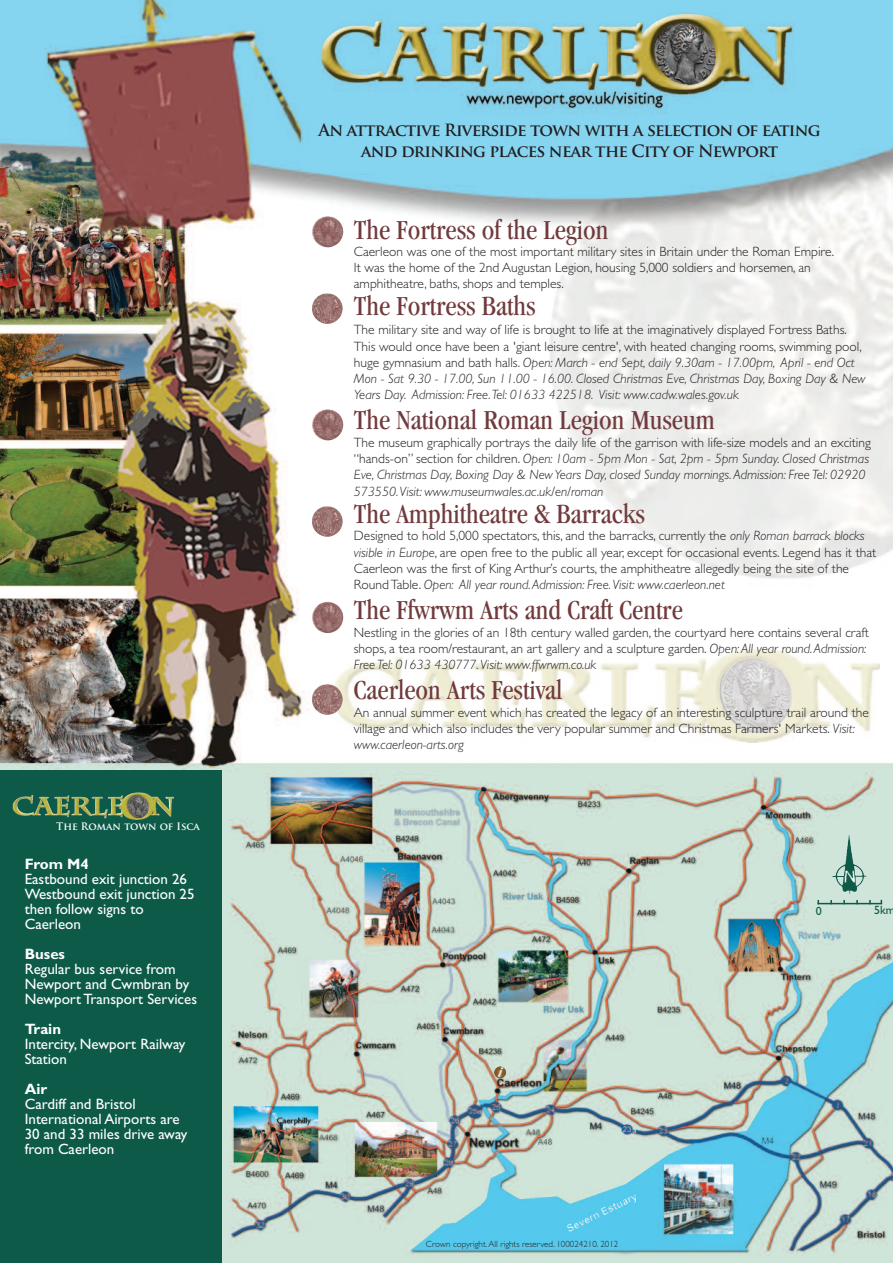
<style>
.page{position:relative;width:893px;height:1263px;background:#fff}
.page>*{position:absolute;margin:0;border:0;box-sizing:border-box;transform-origin:0 0}
.t1{font:condensed 28.5px "Garamond";color:#713a3c}
.t2{font:700 16.5px/21px "Trajan Pro";letter-spacing:-.045em;color:#231f20;text-align:center}
.t3{font:15px/15px "Gill Sans";color:#fff}
.t4{font:700 15px "Gill Sans";color:#fff}
.t5{font:300 13.5px/16.2px "Gill Sans";color:#231f20}
.t6{font:italic 300 13.5px/16.2px "Gill Sans";color:#231f20}
.t7{font:12px "Gill Sans";color:#0d5a49}
.t8{font:700 10.05px "Trajan Pro";color:#fff}
.t9{font:300 9px "Gill Sans";color:#231f20}
.s1{font-style:normal}
.s2{font-style:italic}
</style>
<div class="page">
<img style="left:0;top:0;width:893px;height:1263px">
<div style="left:333px;top:637px;width:546px;height:117px;background:#fff"></div>
<img style="left:334px;top:649px;width:545px;height:93px">
<div style="left:0;top:770px;width:222px;height:493px;background:#0d5a49"></div>
<img style="left:13px;top:795px;width:56px;height:19px">
<img style="left:312px;top:409px;width:31px;height:31px;border-radius:50%">
<img style="left:312px;top:216px;width:31px;height:31px;border-radius:50%">
<img style="left:312px;top:293px;width:31px;height:31px;border-radius:50%">
<img style="left:312px;top:506px;width:31px;height:31px;border-radius:50%">
<img style="left:312px;top:684px;width:31px;height:31px;border-radius:50%">
<img style="left:312px;top:602px;width:31px;height:31px;border-radius:50%">
<img style="left:832px;top:835px;width:34px;height:59px">
<hr style="left:817px;top:903px;width:65px;height:1px;background:#0d5a49">
<svg style="left:494px;top:1066px;width:12px;height:12px"></svg>
<p class="t8" style="left:56px;top:822px;width:145px">The Roman town of Isca</p>
<p class="t4" style="left:25px;top:858px;width:66px">From M4</p>
<p class="t3" style="left:25px;top:873px;width:171px">Eastbound exit junction 26<br>Westbound exit junction 25 then follow signs to<br>Caerleon</p>
<p class="t4" style="left:25px;top:948px;width:42px">Buses</p>
<p class="t3" style="left:25px;top:963px;width:174px">Regular bus service from<br>Newport and Cwmbran by<br>Newport Transport Services</p>
<p class="t4" style="left:25px;top:1023px;width:38px">Train</p>
<p class="t3" style="left:25px;top:1038px;width:162px">Intercity, Newport Railway<br>Station</p>
<p class="t4" style="left:25px;top:1083px;width:24px">Air</p>
<p class="t3" style="left:25px;top:1098px;width:164px">Cardiff and Bristol<br>International Airports are<br>30 and 33 miles drive away from Caerleon</p>
<p class="t2" style="left:319px;top:121px;width:504px">An attractive Riverside town with a selection of eating and drinking places near the City of Newport</p>
<h1 class="t1" style="left:354px;top:219px;width:256px">The Fortress of the Legion</h1>
<p class="t5" style="left:354px;top:243px;width:482px">Caerleon was one of the most important military sites in Britain under the Roman Empire.<br>It was the home of the 2nd Augustan Legion, housing 5,000 soldiers and horsemen, an amphitheatre, baths, shops and temples.</p>
<h1 class="t1" style="left:354px;top:295px;width:183px">The Fortress Baths</h1>
<p class="t6" style="left:354px;top:322px;width:513px"><span class="s1">The military site and way of life is brought to life at the imaginatively displayed Fortress Baths.<br>This would once have been a 'giant leisure centre', with heated changing rooms, swimming pool, huge gymnasium and bath halls.</span> Open: March - end Sept, daily 9.30am - 17.00pm, April - end Oct Mon - Sat 9.30 - 17.00, Sun 11.00 - 16.00. Closed Christmas Eve, Christmas Day, Boxing Day &amp; New Years Day. Admission: Free.Tel: 01633 422518. Visit: www.cadw.wales.gov.uk</p>
<h1 class="t1" style="left:354px;top:409px;width:362px">The National Roman Legion Museum</h1>
<p class="t6" style="left:354px;top:434px;width:518px"><span class="s1">The museum graphically portrays the daily life of the garrison with life-size models and an exciting “hands-on” section for children.</span> Open: 10am - 5pm Mon - Sat, 2pm - 5pm Sunday. Closed Christmas Eve, Christmas Day, Boxing Day &amp; NewYears Day, closed Sunday mornings.Admission: Free Tel: 02920<br>573550.Visit: www.museumwales.ac.uk/en/roman</p>
<h1 class="t1" style="left:354px;top:503px;width:293px">The Amphitheatre &amp; Barracks</h1>
<p class="t5" style="left:354px;top:528px;width:524px">Designed to hold 5,000 spectators, this, and the barracks, currently the <span class="s2">only Roman barrack blocks visible in Europe</span>, are open free to the public all year, except for occasional events. Legend has it that Caerleon was the first of King Arthur’s courts, the amphitheatre allegedly being the site of the RoundTable. <span class="s2">Open: All year round.Admission: Free.Visit: www.caerleon.net</span></p>
<h1 class="t1" style="left:354px;top:599px;width:330px">The Ffwrwm Arts and Craft Centre</h1>
<p class="t5" style="left:354px;top:624px;width:516px">Nestling in the glories of an 18th century walled garden, the courtyard here contains several craft shops, a tea room/restaurant, an art gallery and a sculpture garden. <span class="s2">Open:All year round.Admission:<br>Free Tel: 01633 430777.Visit: www.ffwrwm.co.uk</span></p>
<h1 class="t1" style="left:354px;top:679px;width:210px">Caerleon Arts Festival</h1>
<p class="t5" style="left:354px;top:704px;width:516px">An annual summer event which has created the legacy of an interesting sculpture trail around the village and which also includes the very popular summer and Christmas Farmers' Markets. <span class="s2">Visit: www.caerleon-arts.org</span></p>
<p class="t9" style="left:426px;top:1238px;width:194px">Crown copyright.All rights reserved. 100024210. 2012</p>
<p class="t7" style="left:816px;top:906px;width:7px">0</p>
<p class="t7" style="left:874px;top:906px;width:23px">5km</p>
</div>
